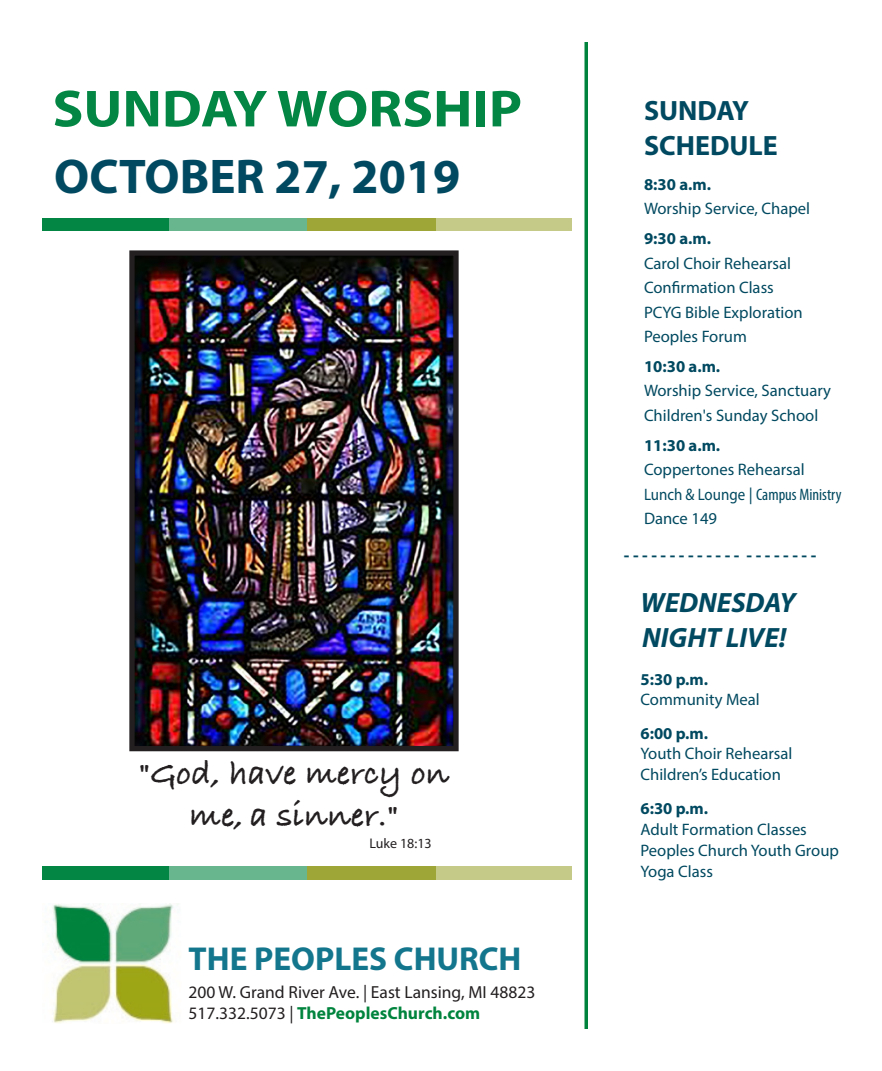
<style>
.page{position:relative;width:882px;height:1071px;background:#fff}
.page>*{position:absolute;margin:0;border:0;box-sizing:border-box;transform-origin:0 0}
.t1{font:700 52.5px "Myriad Pro";color:#038644;scale:1.09 1}
.t2{font:700 49px "Myriad Pro";color:#004960}
.t3{font:700 35px "Bradley Hand ITCTT";color:#231f20}
.t4{font:700 33.25px "Myriad Pro";color:#14768d}
.t5{font:italic 700 28px "Myriad Pro";color:#004960}
.t6{font:700 28px "Myriad Pro";color:#004960}
.t7{font:17.5px "Myriad Pro";color:#231f20}
.t8{font:700 17.5px "Myriad Pro";color:#00843d}
.t9{font:700 17.5px "Myriad Pro";color:#004960}
.t10{font:16.62px "Myriad Pro";color:#004960}
.t11{font:700 16.62px "Myriad Pro";color:#004960}
.t12{font:condensed 16.62px "Myriad Pro";color:#004960}
.t13{font:14px "Myriad Pro";color:#231f20}
.s1{font-weight:400;color:#231f20}
.s2{font-stretch:normal}
</style>
<div class="page">
<svg style="left:584px;top:42px;width:4px;height:987px;background:#1f9355"></svg>
<img style="left:52px;top:903px;width:122px;height:121px">
<div style="left:42px;top:866px;width:129px;height:13px;background:#038644"></div>
<div style="left:436px;top:866px;width:136px;height:13px;background:#c5ca88"></div>
<div style="left:169px;top:866px;width:138px;height:13px;background:#68b68e"></div>
<div style="left:307px;top:866px;width:129px;height:13px;background:#9ea637"></div>
<div style="left:42px;top:219px;width:129px;height:12px;background:#038644"></div>
<div style="left:436px;top:219px;width:136px;height:12px;background:#c5ca88"></div>
<div style="left:169px;top:219px;width:138px;height:12px;background:#68b68e"></div>
<div style="left:307px;top:219px;width:129px;height:12px;background:#9ea637"></div>
<img style="left:135px;top:256px;width:318px;height:489px">
<div style="left:129px;top:250px;width:330px;height:501px;border:5px solid #231f20"></div>
<p class="t1" style="left:52px;top:74px;width:432px">SUNDAY WORSHIP</p>
<p class="t2" style="left:54px;top:144px;width:408px">OCTOBER 27, 2019</p>
<p class="t3" style="left:139px;top:747px;width:312px">"God, have mercy on</p>
<p class="t3" style="left:189px;top:789px;width:211px">me, a sinner."</p>
<p class="t13" style="left:369px;top:835px;width:64px">Luke 18:13</p>
<p class="t4" style="left:189px;top:937px;width:334px">THE PEOPLES CHURCH</p>
<p class="t7" style="left:189px;top:981px;width:348px">200 W. Grand River Ave. | East Lansing, MI 48823</p>
<p class="t8" style="left:189px;top:1001px;width:293px"><span class="s1">517.332.5073 |</span> ThePeoplesChurch.com</p>
<p class="t6" style="left:644px;top:92px;width:107px">SUNDAY</p>
<p class="t6" style="left:644px;top:127px;width:135px">SCHEDULE</p>
<p class="t11" style="left:644px;top:173px;width:69px">8:30 a.m.</p>
<p class="t10" style="left:644px;top:199px;width:168px">Worship Service, Chapel</p>
<p class="t11" style="left:644px;top:228px;width:69px">9:30 a.m.</p>
<p class="t10" style="left:644px;top:253px;width:149px">Carol Choir Rehearsal</p>
<p class="t10" style="left:644px;top:277px;width:131px">Confirmation Class</p>
<p class="t10" style="left:644px;top:302px;width:160px">PCYG Bible Exploration</p>
<p class="t10" style="left:644px;top:326px;width:104px">Peoples Forum</p>
<p class="t11" style="left:644px;top:355px;width:78px">10:30 a.m.</p>
<p class="t10" style="left:644px;top:381px;width:189px">Worship Service, Sanctuary</p>
<p class="t10" style="left:644px;top:405px;width:176px">Children's Sunday School</p>
<p class="t11" style="left:644px;top:434px;width:78px">11:30 a.m.</p>
<p class="t10" style="left:644px;top:459px;width:162px">Coppertones Rehearsal</p>
<p class="t12" style="left:644px;top:484px;width:199px"><span class="s2">Lunch &amp; Lounge |</span> Campus Ministry</p>
<p class="t10" style="left:644px;top:508px;width:75px">Dance 149</p>
<p class="t9" style="left:624px;top:544px;width:194px">- - - - - - - - - - - - - - - - - - - - -</p>
<p class="t5" style="left:640px;top:584px;width:157px">WEDNESDAY</p>
<p class="t5" style="left:642px;top:619px;width:146px">NIGHT LIVE!</p>
<p class="t11" style="left:640px;top:669px;width:69px">5:30 p.m.</p>
<p class="t10" style="left:640px;top:689px;width:121px">Community Meal</p>
<p class="t11" style="left:640px;top:723px;width:69px">6:00 p.m.</p>
<p class="t10" style="left:640px;top:743px;width:153px">Youth Choir Rehearsal</p>
<p class="t10" style="left:640px;top:764px;width:142px">Children’s Education</p>
<p class="t11" style="left:640px;top:797px;width:69px">6:30 p.m.</p>
<p class="t10" style="left:640px;top:819px;width:168px">Adult Formation Classes</p>
<p class="t10" style="left:640px;top:840px;width:200px">Peoples Church Youth Group</p>
<p class="t10" style="left:640px;top:861px;width:74px">Yoga Class</p>
</div>
